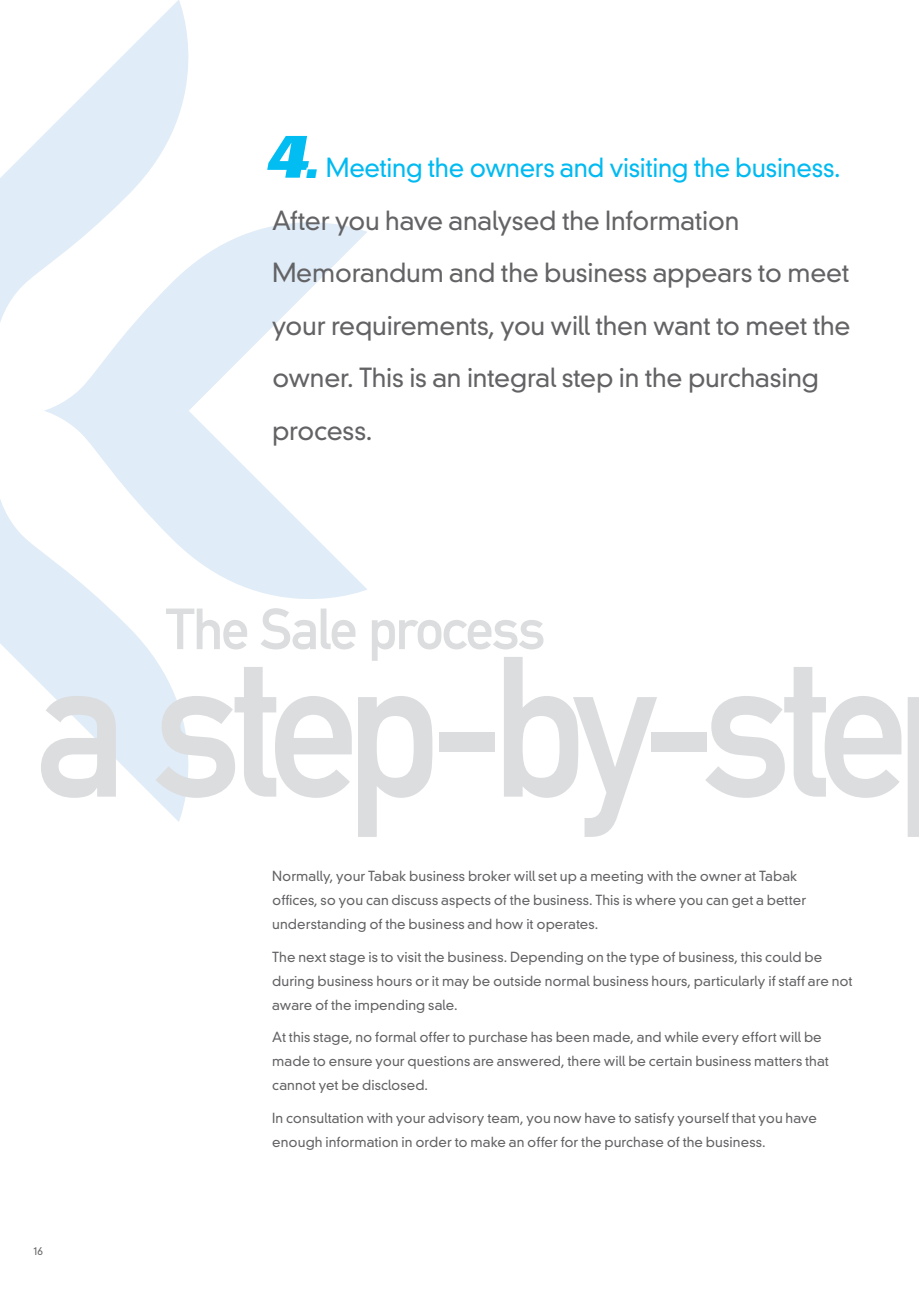
<style>
.page{position:relative;width:919px;height:1289px;background:#fff}
.page>*{position:absolute;margin:0;border:0;box-sizing:border-box;transform-origin:0 0}
.t1{font:196.2px "DIN Mittelschrift";letter-spacing:-.07em;color:#dcdddf;scale:.94 1}
.t2{font:italic 800 61.5px "Folio";color:#01bdf2}
.t3{font:57px "DIN Mittelschrift";letter-spacing:-.035em;color:#dcdddf}
.t4{font:300 25.5px/52.5px "DIN Neuzeit Grotesk";letter-spacing:-.01em;color:#636366}
.t5{font:300 25.5px "DIN Neuzeit Grotesk";letter-spacing:-.015em;color:#00baf1}
.t6{font:300 13.5px/24px "DIN Neuzeit Grotesk";letter-spacing:.005em;color:#636366}
.t7{font:300 10.5px "DIN Neuzeit Grotesk";color:#636366}
.s1{font-size:37.5px}
</style>
<div class="page">
<svg style="left:0;top:499px;width:189px;height:323px;fill:#e0ecf7"></svg>
<svg style="left:44px;top:222px;width:323px;height:409px"></svg>
<svg style="left:0;top:0;width:221px;height:323px"></svg>
<h2 class="t2" style="left:264px;top:121px;width:63px">4<span class="s1">.</span></h2>
<h3 class="t5" style="left:326px;top:153px;width:516px">Meeting the owners and visiting the business.</h3>
<h3 class="t4" style="left:272px;top:194px;width:580px">After you have analysed the Information Memorandum and the business appears to meet your requirements, you will then want to meet the owner. This is an integral step in the purchasing process.</h3>
<h3 class="t3" style="left:166px;top:595px;width:381px">The Sale process</h3>
<h1 class="t1" style="left:36px;top:612px;width:929px">a step-by-ste</h1>
<p class="t7" style="left:33px;top:1244px;width:11px">16</p>
<p class="t6" style="left:272px;top:864px;width:535px">Normally, your Tabak business broker will set up a meeting with the owner at Tabak offices, so you can discuss aspects of the business. This is where you can get a better understanding of the business and how it operates.</p>
<p class="t6" style="left:272px;top:944px;width:581px">The next stage is to visit the business. Depending on the type of business, this could be during business hours or it may be outside normal business hours, particularly if staff are not aware of the impending sale.</p>
<p class="t6" style="left:272px;top:1025px;width:558px">At this stage, no formal offer to purchase has been made, and while every effort will be made to ensure your questions are answered, there will be certain business matters that cannot yet be disclosed.</p>
<p class="t6" style="left:272px;top:1105px;width:546px">In consultation with your advisory team, you now have to satisfy yourself that you have enough information in order to make an offer for the purchase of the business.</p>
</div>
